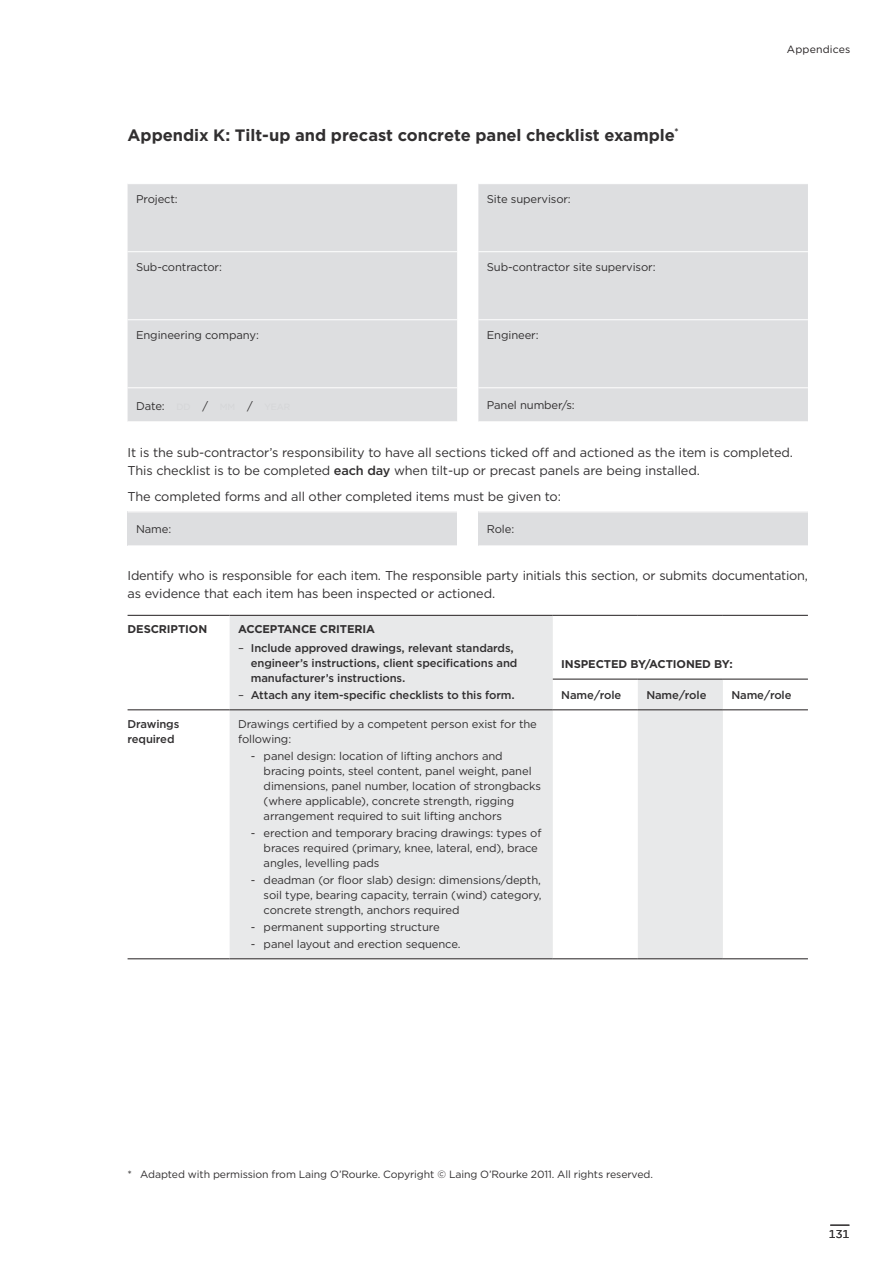
<style>
.page{position:relative;width:893px;height:1263px;background:#fff}
.page>*{position:absolute;margin:0;border:0;box-sizing:border-box;transform-origin:0 0}
.t1{font:700 16.5px "Gotham";letter-spacing:-.005em;color:#312f30}
.body{font:12.75px/18px "Gotham";letter-spacing:-.01em;color:#312f30}
.table_body_before_bu{font:11.25px/15px "Gotham";letter-spacing:-.01em;color:#312f30}
.table_H2{font:500 11.25px/15px "Gotham";letter-spacing:-.01em;color:#312f30}
.table_body{font:11.25px "Gotham";letter-spacing:-.01em;color:#312f30}
.table_H1{font:700 11.25px "Gotham";letter-spacing:-.01em;color:#312f30}
.footnotes{font:10.5px "Gotham";letter-spacing:-.01em;color:#312f30}
.t2{font:10.5px "Gotham";letter-spacing:.02em;color:#231f20}
.s1{font-weight:500}
.s2{font-weight:400}
</style>
<div class="page">
<div style="left:128px;top:184px;width:329px;height:237px;background:#dddee0"></div>
<hr style="left:128px;top:251px;width:329px;height:1px;background:#fff">
<hr style="left:128px;top:319px;width:329px;height:1px;background:#fff">
<hr style="left:128px;top:387px;width:329px;height:1px;background:#fff">
<div style="left:478px;top:184px;width:330px;height:237px;background:#dddee0"></div>
<hr style="left:478px;top:251px;width:330px;height:1px;background:#fff">
<hr style="left:478px;top:319px;width:330px;height:1px;background:#fff">
<hr style="left:478px;top:387px;width:330px;height:1px;background:#fff">
<div style="left:128px;top:512px;width:329px;height:34px;background:#dddee0"></div>
<hr style="left:128px;top:545px;width:329px;height:1px;background:#fff">
<div style="left:478px;top:512px;width:330px;height:34px;background:#dddee0"></div>
<hr style="left:478px;top:545px;width:330px;height:1px;background:#fff">
<svg style="left:230px;top:616px;width:493px;height:342px;fill:#e8e9ea"></svg>
<hr style="left:128px;top:615px;width:102px;height:1px;background:#231f20">
<hr style="left:230px;top:615px;width:323px;height:1px;background:#231f20">
<hr style="left:553px;top:615px;width:85px;height:1px;background:#231f20">
<hr style="left:638px;top:615px;width:85px;height:1px;background:#231f20">
<hr style="left:723px;top:615px;width:85px;height:1px;background:#231f20">
<hr style="left:553px;top:679px;width:85px;height:1px;background:#231f20">
<hr style="left:638px;top:679px;width:85px;height:1px;background:#231f20">
<hr style="left:723px;top:679px;width:85px;height:1px;background:#231f20">
<hr style="left:128px;top:709px;width:102px;height:1px;background:#231f20">
<hr style="left:230px;top:709px;width:323px;height:1px;background:#231f20">
<hr style="left:553px;top:709px;width:85px;height:1px;background:#231f20">
<hr style="left:638px;top:709px;width:85px;height:1px;background:#231f20">
<hr style="left:723px;top:709px;width:85px;height:1px;background:#231f20">
<hr style="left:128px;top:958px;width:102px;height:1px;background:#231f20">
<hr style="left:230px;top:958px;width:323px;height:1px;background:#231f20">
<hr style="left:553px;top:958px;width:85px;height:1px;background:#231f20">
<hr style="left:638px;top:958px;width:85px;height:1px;background:#231f20">
<hr style="left:723px;top:958px;width:85px;height:1px;background:#231f20">
<svg style="left:830px;top:1224px;width:19px;height:2px"></svg>
<h1 class="t1" style="left:128px;top:124px;width:553px">Appendix K: Tilt-up and precast concrete panel checklist example<sup>*</sup></h1>
<p class="table_body" style="left:136px;top:192px;width:43px">Project:</p>
<p class="table_body" style="left:487px;top:192px;width:85px">Site supervisor:</p>
<p class="table_body" style="left:136px;top:260px;width:87px">Sub-contractor:</p>
<p class="table_body" style="left:487px;top:260px;width:170px">Sub-contractor site supervisor:</p>
<p class="table_body" style="left:136px;top:328px;width:124px">Engineering company:</p>
<p class="table_body" style="left:487px;top:328px;width:53px">Engineer:</p>
<p class="table_body" style="left:487px;top:398px;width:89px">Panel number/s:</p>
<p class="t2" style="left:787px;top:43px;width:65px">Appendices</p>
<p class="body" style="left:128px;top:443px;width:667px">It is the sub-contractor’s responsibility to have all sections ticked off and actioned as the item is completed.<br>This checklist is to be completed <span class="s1">each day</span> when tilt-up or precast panels are being installed.</p>
<p class="body" style="left:128px;top:487px;width:435px">The completed forms and all other completed items must be given to:</p>
<p class="table_body" style="left:136px;top:522px;width:37px">Name:</p>
<p class="table_body" style="left:487px;top:522px;width:29px">Role:</p>
<p class="body" style="left:128px;top:566px;width:682px">Identify who is responsible for each item. The responsible party initials this section, or submits documentation, as evidence that each item has been inspected or actioned.</p>
<p class="table_H1" style="left:128px;top:621px;width:81px">DESCRIPTION</p>
<p class="table_H1" style="left:238px;top:621px;width:138px">ACCEPTANCE CRITERIA</p>
<p class="table_H2" style="left:251px;top:640px;width:268px;text-indent:-13px"><span class="s2">–</span> Include approved drawings, relevant standards, engineer’s instructions, client specifications and manufacturer’s instructions.</p>
<p class="table_H2" style="left:238px;top:688px;width:278px"><span class="s2">–</span> Attach any item-specific checklists to this form.</p>
<p class="table_H1" style="left:561px;top:657px;width:173px">INSPECTED BY/ACTIONED BY:</p>
<p class="table_H2" style="left:561px;top:688px;width:62px">Name/role</p>
<p class="table_H2" style="left:646px;top:688px;width:62px">Name/role</p>
<p class="table_H2" style="left:731px;top:688px;width:62px">Name/role</p>
<p class="table_H2" style="left:128px;top:716px;width:53px">Drawings required</p>
<p class="table_body_before_bu" style="left:238px;top:716px;width:300px">Drawings certified by a competent person exist for the following:</p>
<p class="table_body_before_bu" style="left:264px;top:748px;width:279px;text-indent:-13px">- panel design: location of lifting anchors and bracing points, steel content, panel weight, panel dimensions, panel number, location of strongbacks (where applicable), concrete strength, rigging arrangement required to suit lifting anchors</p>
<p class="table_body_before_bu" style="left:264px;top:825px;width:279px;text-indent:-13px">- erection and temporary bracing drawings: types of braces required (primary, knee, lateral, end), brace angles, levelling pads</p>
<p class="table_body_before_bu" style="left:264px;top:872px;width:279px;text-align:justify;text-indent:-13px">- deadman (or floor slab) design: dimensions/depth, soil type, bearing capacity, terrain (wind) category, concrete strength, anchors required</p>
<p class="table_body_before_bu" style="left:251px;top:919px;width:190px">- permanent supporting structure</p>
<p class="table_body_before_bu" style="left:251px;top:936px;width:211px">- panel layout and erection sequence.</p>
<p class="footnotes" style="left:128px;top:1167px;width:527px">* Adapted with permission from Laing O’Rourke. Copyright © Laing O’Rourke 2011. All rights reserved.</p>
<p class="table_body_before_bu" style="left:829px;top:1227px;width:22px">131</p>
</div>
